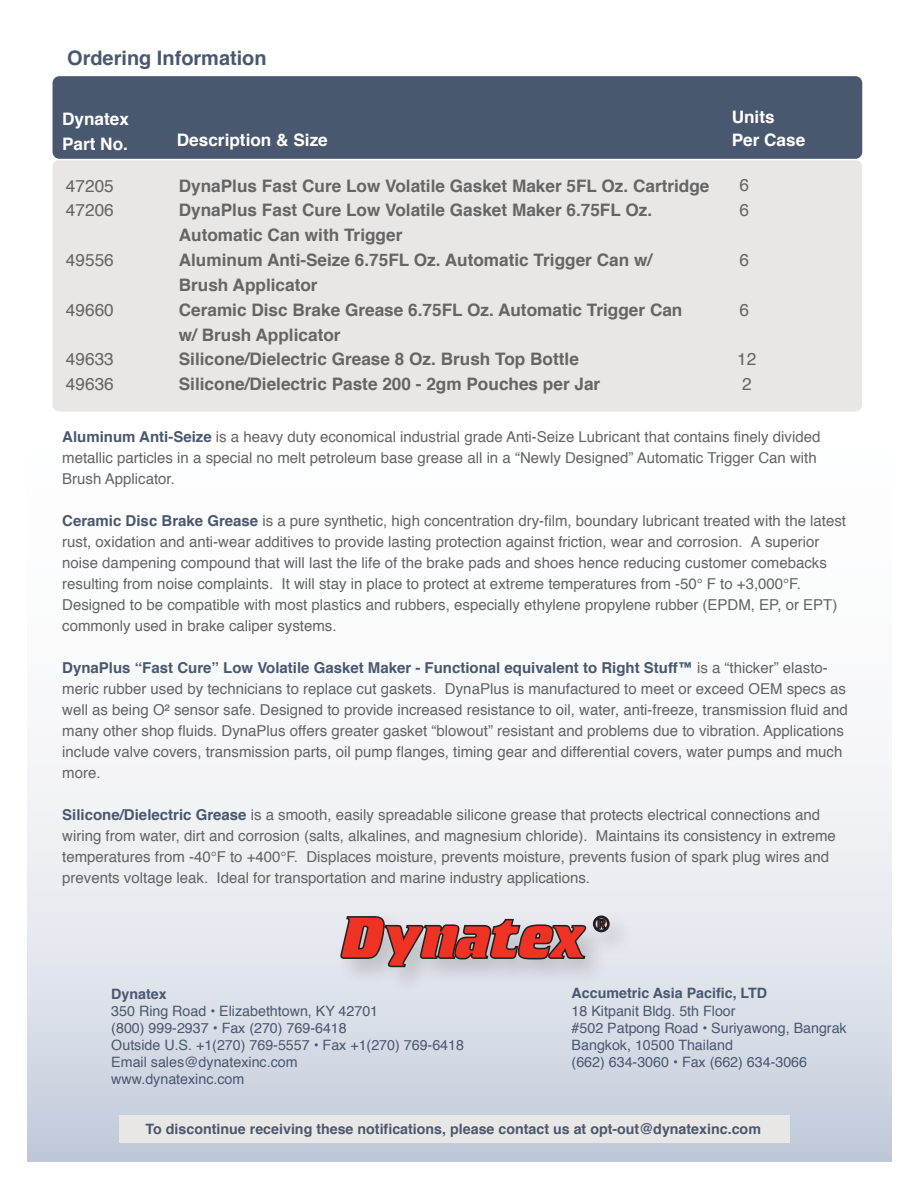
<style>
.page{position:relative;width:918px;height:1188px;background:#fff}
.page>*{position:absolute;margin:0;border:0;box-sizing:border-box;transform-origin:0 0}
.t1{font:700 19.95px "Helvetica";color:#49586f}
.t2{font:700 17.25px/24.9px "Helvetica";color:#656566}
.t3{font:700 17.25px/24.9px "Helvetica";color:#fff}
.t4{font:17.25px/24.9px "Helvetica";color:#646465}
.t5{font:15px/21px "Helvetica";color:#646364}
.t6{font:14.25px/17.1px "Helvetica";color:#49586f}
.t7{font:700 14.25px "Helvetica";color:#49586f}
.s1{font-weight:700;color:#49586f}
.s2{font-weight:700}
</style>
<div class="page">
<svg style="left:27px;top:761px;width:864px;height:400px"></svg>
<div style="left:120px;top:1116px;width:670px;height:27px;background:#e9e7e5"></div>
<img style="left:328px;top:904px;width:315px;height:96px">
<svg style="left:340px;top:915px;width:270px;height:53px;background:#c77e7c"></svg>
<div style="left:52px;top:159px;width:811px;height:253px;background:#e9e7e5;border-radius:8px"></div>
<div style="left:51px;top:158px;width:813px;height:255px;border:2px solid #fff;border-radius:8px"></div>
<div style="left:52px;top:75px;width:811px;height:85px;background:#49586f;border-radius:8px"></div>
<div style="left:51px;top:75px;width:813px;height:85px;border:2px solid #fff;border-radius:8px"></div>
<p class="t1" style="left:67px;top:41px;width:201px">Ordering Information</p>
<p class="t3" style="left:62px;top:107px;width:68px">Dynatex<br>Part No.</p>
<p class="t3" style="left:732px;top:105px;width:44px">Units</p>
<p class="t3" style="left:177px;top:128px;width:152px">Description &amp; Size</p>
<p class="t3" style="left:732px;top:128px;width:75px">Per Case</p>
<p class="t4" style="left:66px;top:174px;width:49px">47205<br>47206</p>
<p class="t4" style="left:66px;top:248px;width:49px">49556</p>
<p class="t4" style="left:66px;top:298px;width:49px">49660</p>
<p class="t4" style="left:66px;top:347px;width:49px">49633<br>49636</p>
<p class="t2" style="left:179px;top:173px;width:532px">DynaPlus Fast Cure Low Volatile Gasket Maker 5FL Oz. Cartridge DynaPlus Fast Cure Low Volatile Gasket Maker 6.75FL Oz.<br>Automatic Can with Trigger<br>Aluminum Anti-Seize 6.75FL Oz. Automatic Trigger Can w/<br>Brush Applicator<br>Ceramic Disc Brake Grease 6.75FL Oz. Automatic Trigger Can<br>w/ Brush Applicator<br>Silicone/Dielectric Grease 8 Oz. Brush Top Bottle Silicone/Dielectric Paste 200 - 2gm Pouches per Jar</p>
<p class="t4" style="left:740px;top:173px;width:11px">6<br>6</p>
<p class="t4" style="left:740px;top:248px;width:11px">6</p>
<p class="t4" style="left:740px;top:298px;width:11px">6</p>
<p class="t4" style="left:737px;top:347px;width:21px">12<br>2</p>
<p class="t5" style="left:62px;top:426px;width:760px"><span class="s1">Aluminum Anti-Seize</span> is a heavy duty economical industrial grade Anti-Seize Lubricant that contains finely divided metallic particles in a special no melt petroleum base grease all in a “Newly Designed” Automatic Trigger Can with<br>Brush Applicator.</p>
<p class="t5" style="left:62px;top:510px;width:785px"><span class="s1">Ceramic Disc Brake Grease</span> is a pure synthetic, high concentration dry-film, boundary lubricant treated with the latest rust, oxidation and anti-wear additives to provide lasting protection against friction, wear and corrosion. A superior noise dampening compound that will last the life of the brake pads and shoes hence reducing customer comebacks resulting from noise complaints. It will stay in place to protect at extreme temperatures from -50° F to +3,000°F.<br>Designed to be compatible with most plastics and rubbers, especially ethylene propylene rubber (EPDM, EP, or EPT) commonly used in brake caliper systems.</p>
<p class="t5" style="left:62px;top:657px;width:787px"><span class="s1">DynaPlus “Fast Cure” Low Volatile Gasket Maker - Functional equivalent to Right Stuff™</span> is a “thicker” elasto&shy;meric rubber used by technicians to replace cut gaskets. DynaPlus is manufactured to meet or exceed OEM specs as well as being O² sensor safe. Designed to provide increased resistance to oil, water, anti-freeze, transmission fluid and many other shop fluids. DynaPlus offers greater gasket “blowout” resistant and problems due to vibration. Applications include valve covers, transmission parts, oil pump flanges, timing gear and differential covers, water pumps and much more.</p>
<p class="t5" style="left:62px;top:804px;width:775px"><span class="s1">Silicone/Dielectric Grease</span> is a smooth, easily spreadable silicone grease that protects electrical connections and wiring from water, dirt and corrosion (salts, alkalines, and magnesium chloride). Maintains its consistency in extreme temperatures from -40°F to +400°F. Displaces moisture, prevents moisture, prevents fusion of spark plug wires and prevents voltage leak. Ideal for transportation and marine industry applications.</p>
<p class="t6" style="left:111px;top:986px;width:354px"><span class="s2">Dynatex<br></span>350 Ring Road • Elizabethtown, KY 42701<br>(800) 999-2937 • Fax (270) 769-6418<br>Outside U.S. +1(270) 769-5557 • Fax +1(270) 769-6418<br>Email sales@dynatexinc.com<br>www.dynatexinc.com</p>
<p class="t6" style="left:572px;top:985px;width:277px"><span class="s2">Accumetric Asia Pacific, LTD<br></span>18 Kitpanit Bldg. 5th Floor<br>#502 Patpong Road • Suriyawong, Bangrak<br>Bangkok, 10500 Thailand<br>(662) 634-3060 • Fax (662) 634-3066</p>
<p class="t7" style="left:146px;top:1117px;width:617px">To discontinue receiving these notifications, please contact us at opt-out@dynatexinc.com</p>
</div>
